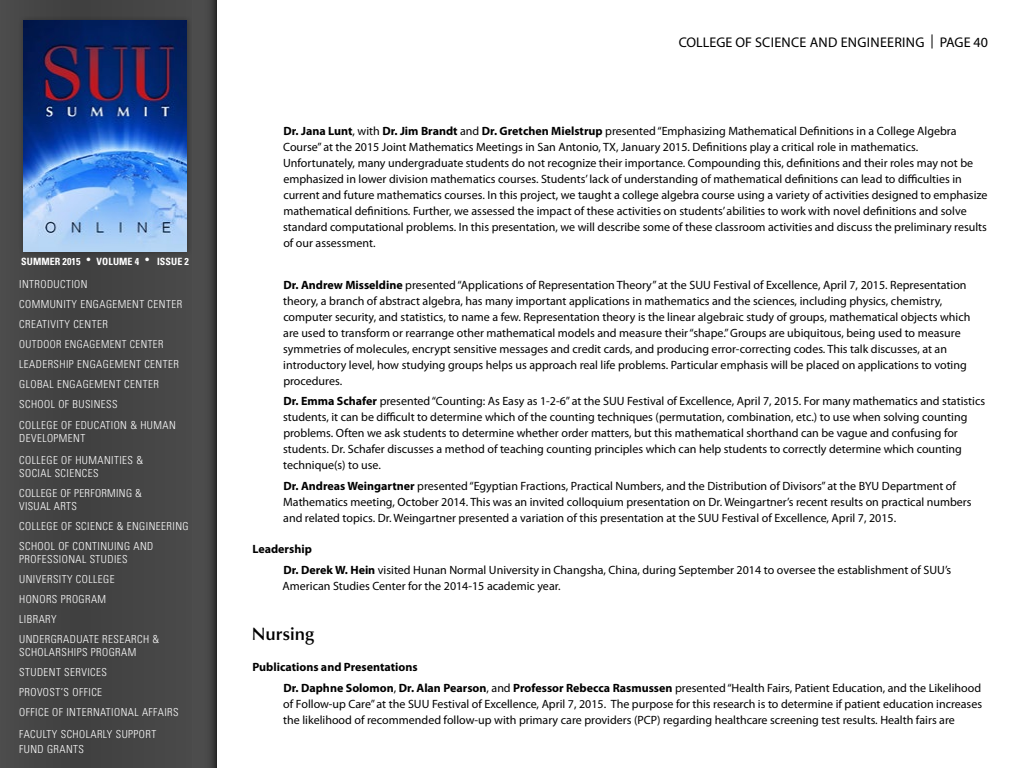
<style>
.page{position:relative;width:1024px;height:768px;background:#fff}
.page>*{position:absolute;margin:0;border:0;box-sizing:border-box;transform-origin:0 0}
.t1{font:600 18px "Optima";color:#000}
.t2{font:14.1px "Myriad Pro";letter-spacing:.02em;color:#000}
.t3{font:12px/16px "Myriad Pro";color:#000}
.t4{font:700 12px/20.8px "Myriad Pro";color:#000}
.t5{font:300 condensed 11px/20px "Univers";letter-spacing:.04em;color:#fff}
.t6{font:700 condensed 10px "Univers";letter-spacing:.01em;color:#fff}
.s1{font-weight:700}
.s2{font-weight:400}
</style>
<div class="page">
<div style="left:0;top:0;width:216px;height:768px;background:#454545"></div>
<div style="left:192px;top:1px;width:24px;height:766px;background:linear-gradient(to right,#535353,#3c3c3c)"></div>
<div style="left:18px;top:16px;width:174px;height:242px;background:#000;opacity:.29"></div>
<img style="left:24px;top:21px;width:163px;height:231px">
<p class="t6" style="left:21px;top:255px;width:169px">SUMMER 2015 • VOLUME 4 • ISSUE 2</p>
<p class="t5" style="left:19px;top:274px;width:164px">INTRODUCTION<br>COMMUNITY ENGAGEMENT CENTER<br>CREATIVITY CENTER<br>OUTDOOR ENGAGEMENT CENTER<br>LEADERSHIP ENGAGEMENT CENTER<br>GLOBAL ENGAGEMENT CENTER<br>SCHOOL OF BUSINESS</p>
<p class="t5" style="left:19px;top:418px;width:158px;line-height:13px">COLLEGE OF EDUCATION &amp; HUMAN<br>DEVELOPMENT</p>
<p class="t5" style="left:19px;top:453px;width:125px;line-height:13px">COLLEGE OF HUMANITIES &amp;<br>SOCIAL SCIENCES</p>
<p class="t5" style="left:19px;top:486px;width:124px;line-height:13px">COLLEGE OF PERFORMING &amp;<br>VISUAL ARTS</p>
<p class="t5" style="left:19px;top:516px;width:171px">COLLEGE OF SCIENCE &amp; ENGINEERING<br>SCHOOL OF CONTINUING AND</p>
<p class="t5" style="left:19px;top:549px;width:142px">PROFESSIONAL STUDIES<br>UNIVERSITY COLLEGE<br>HONORS PROGRAM<br>LIBRARY<br>UNDERGRADUATE RESEARCH &amp;</p>
<p class="t5" style="left:19px;top:642px;width:161px">SCHOLARSHIPS PROGRAM<br>STUDENT SERVICES<br>PROVOST’S OFFICE<br>OFFICE OF INTERNATIONAL AFFAIRS</p>
<p class="t5" style="left:19px;top:726px;width:139px;line-height:15.4px">FACULTY SCHOLARLY SUPPORT<br>FUND GRANTS</p>
<p class="t2" style="left:679px;top:33px;width:311px">COLLEGE OF SCIENCE AND ENGINEERING | PAGE 40</p>
<p class="t3" style="left:283px;top:123px;width:706px"><span class="s1">Dr. Jana Lunt</span>, with <span class="s1">Dr. Jim Brandt</span> and <span class="s1">Dr. Gretchen Mielstrup</span> presented “Emphasizing Mathematical Definitions in a College Algebra Course” at the 2015 Joint Mathematics Meetings in San Antonio, TX, January 2015. Definitions play a critical role in mathematics.<br>Unfortunately, many undergraduate students do not recognize their importance. Compounding this, definitions and their roles may not be emphasized in lower division mathematics courses. Students’ lack of understanding of mathematical definitions can lead to difficulties in current and future mathematics courses. In this project, we taught a college algebra course using a variety of activities designed to emphasize mathematical definitions. Further, we assessed the impact of these activities on students’ abilities to work with novel definitions and solve standard computational problems. In this presentation, we will describe some of these classroom activities and discuss the preliminary results of our assessment.</p>
<p class="t3" style="left:283px;top:276px;width:689px"><span class="s1">Dr. Andrew Misseldine</span> presented “Applications of Representation Theory” at the SUU Festival of Excellence, April 7, 2015. Representation theory, a branch of abstract algebra, has many important applications in mathematics and the sciences, including physics, chemistry, computer security, and statistics, to name a few. Representation theory is the linear algebraic study of groups, mathematical objects which are used to transform or rearrange other mathematical models and measure their “shape.” Groups are ubiquitous, being used to measure symmetries of molecules, encrypt sensitive messages and credit cards, and producing error-correcting codes. This talk discusses, at an introductory level, how studying groups helps us approach real life problems. Particular emphasis will be placed on applications to voting procedures.</p>
<p class="t3" style="left:283px;top:393px;width:703px"><span class="s1">Dr. Emma Schafer</span> presented “Counting: As Easy as 1-2-6” at the SUU Festival of Excellence, April 7, 2015. For many mathematics and statistics students, it can be difficult to determine which of the counting techniques (permutation, combination, etc.) to use when solving counting problems. Often we ask students to determine whether order matters, but this mathematical shorthand can be vague and confusing for students. Dr. Schafer discusses a method of teaching counting principles which can help students to correctly determine which counting technique(s) to use.</p>
<p class="t3" style="left:283px;top:478px;width:690px"><span class="s1">Dr. Andreas Weingartner</span> presented “Egyptian Fractions, Practical Numbers, and the Distribution of Divisors” at the BYU Department of<br>Mathematics meeting, October 2014. This was an invited colloquium presentation on Dr. Weingartner’s recent results on practical numbers and related topics. Dr. Weingartner presented a variation of this presentation at the SUU Festival of Excellence, April 7, 2015.</p>
<p class="t3" style="left:283px;top:538px;width:669px;line-height:20.8px;text-indent:-31px"><span class="s1">Leadership<br>Dr. Derek W. Hein</span> visited Hunan Normal University in Changsha, China, during September 2014 to oversee the establishment of SUU’s</p>
<p class="t3" style="left:283px;top:578px;width:279px">American Studies Center for the 2014-15 academic year.</p>
<h1 class="t1" style="left:252px;top:624px;width:64px">Nursing</h1>
<p class="t4" style="left:283px;top:656px;width:699px;text-indent:-31px">Publications and Presentations<br>Dr. Daphne Solomon<span class="s2">,</span> Dr. Alan Pearson<span class="s2">, and</span> Professor Rebecca Rasmussen <span class="s2">presented “Health Fairs, Patient Education, and the Likelihood</span></p>
<p class="t3" style="left:283px;top:696px;width:700px">of Follow-up Care” at the SUU Festival of Excellence, April 7, 2015. The purpose for this research is to determine if patient education increases the likelihood of recommended follow-up with primary care providers (PCP) regarding healthcare screening test results. Health fairs are</p>
</div>
